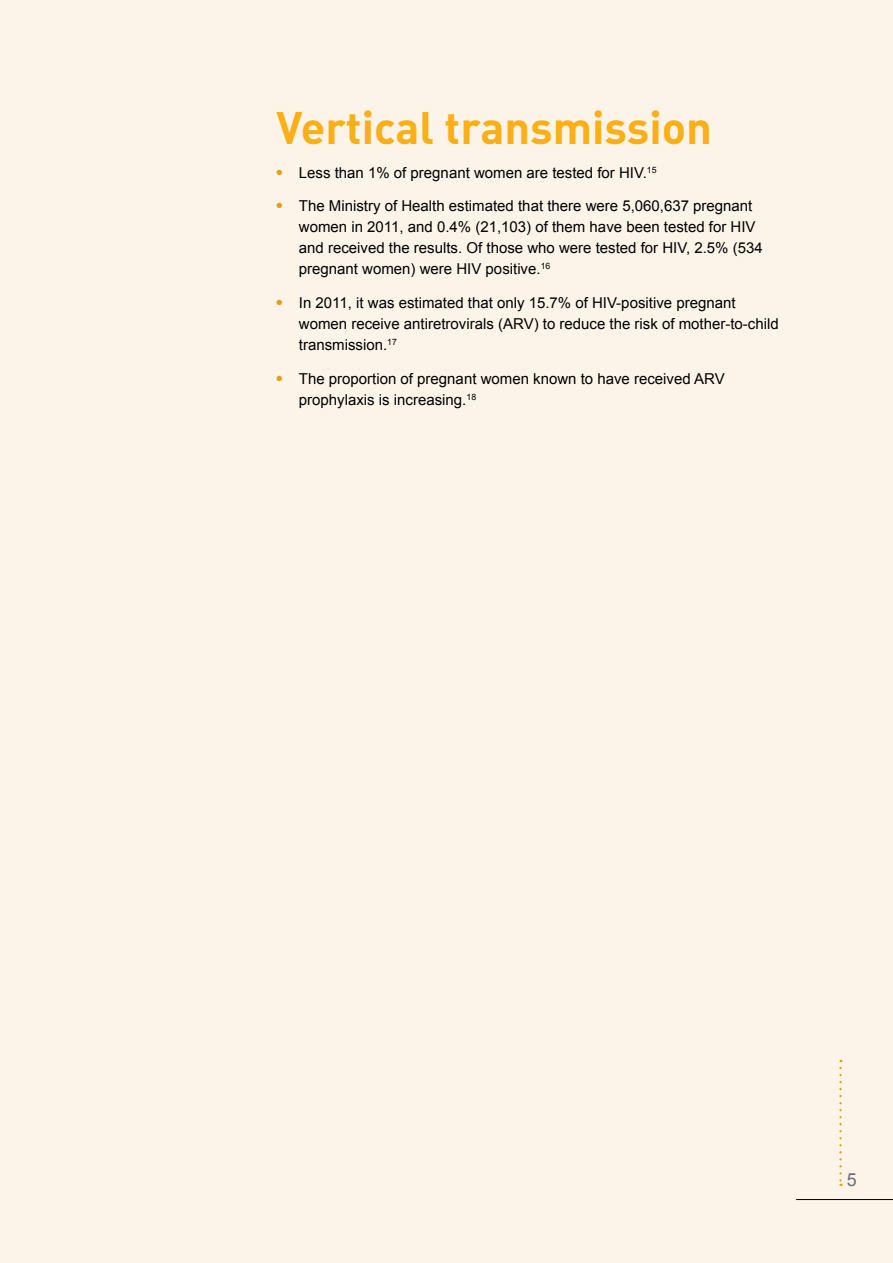
<style>
.page{position:relative;width:893px;height:1263px;background:#fcf4e8}
.page>*{position:absolute;margin:0;border:0;box-sizing:border-box;transform-origin:0 0}
.t1{font:45px "DIN Bold Alternate";color:#fcaf17}
.t2{font:18px "Arial";color:#6d6e71}
.t3{font:15px/21px "Arial";color:#000}
</style>
<div class="page">
<svg style="left:839px;top:1068px;width:3px;height:118px"></svg>
<hr style="left:796px;top:1199px;width:97px;height:1px;background:#000">
<h1 class="t1" style="left:276px;top:98px;width:437px">Vertical transmission</h1>
<p class="t3" style="left:276px;top:162px;width:382px"><sup>●</sup> Less than 1% of pregnant women are tested for HIV.<sup>15</sup></p>
<p class="t3" style="left:299px;top:196px;width:465px;text-indent:-22px"><sup>●</sup> The Ministry of Health estimated that there were 5,060,637 pregnant women in 2011, and 0.4% (21,103) of them have been tested for HIV and received the results. Of those who were tested for HIV, 2.5% (534 pregnant women) were HIV positive.<sup>16</sup></p>
<p class="t3" style="left:299px;top:292px;width:481px;text-indent:-22px"><sup>●</sup> In 2011, it was estimated that only 15.7% of HIV-positive pregnant women receive antiretrovirals (ARV) to reduce the risk of mother-to-child transmission.<sup>17</sup></p>
<p class="t3" style="left:299px;top:368px;width:427px;text-indent:-22px"><sup>●</sup> The proportion of pregnant women known to have received ARV prophylaxis is increasing.<sup>18</sup></p>
<p class="t2" style="left:847px;top:1168px;width:12px">5</p>
</div>
